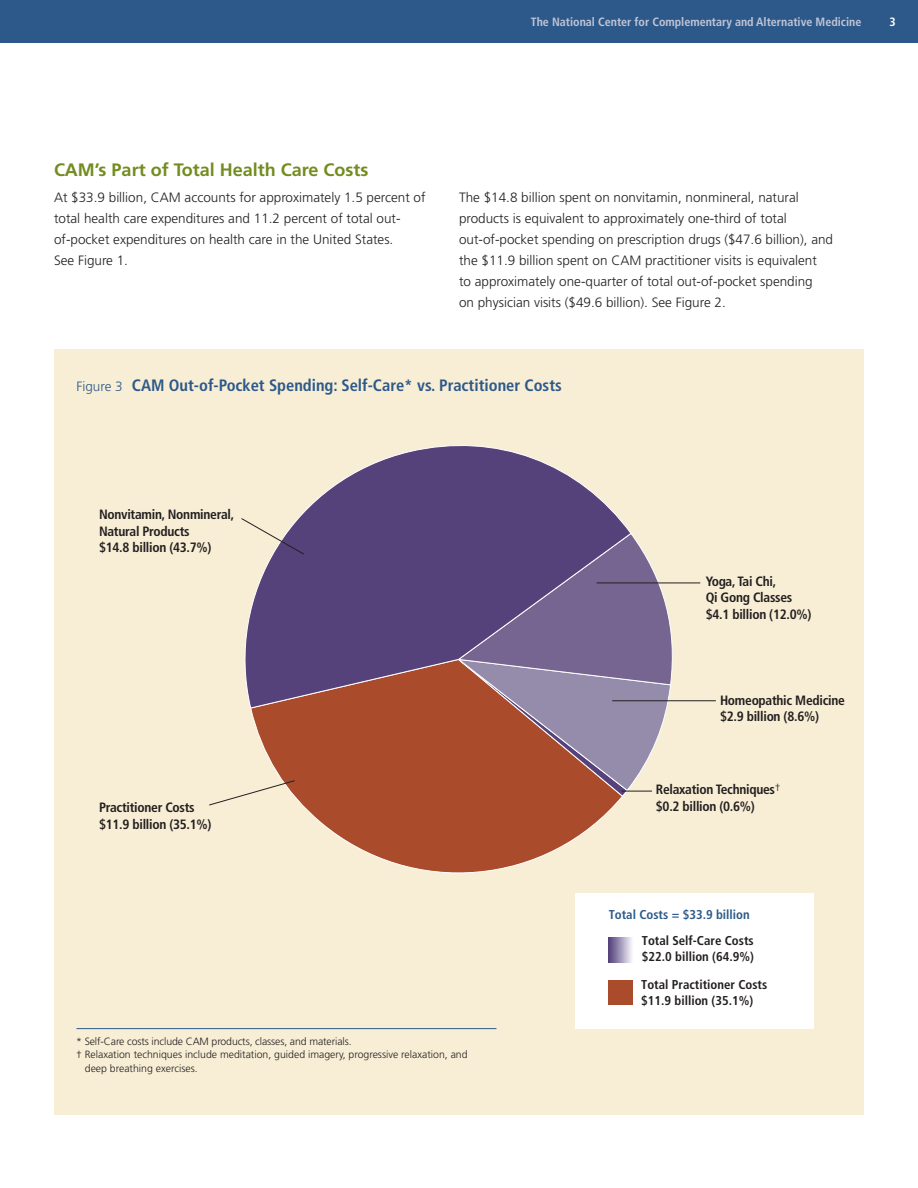
<style>
.page{position:relative;width:918px;height:1188px;background:#fff}
.page>*{position:absolute;margin:0;border:0;box-sizing:border-box;transform-origin:0 0}
.sub_head_1{font:700 18px "Frutiger";color:#738c1f}
.t1{font:700 condensed 16.5px "Frutiger";color:#2c598a}
.main_text{font:300 13.5px/21px "Frutiger";color:#231f20}
.main_text-2{font:700 condensed 13.5px/16.5px "Frutiger";letter-spacing:-.02em;color:#231f20}
.t2{font:700 condensed 12.9px/15.6px "Frutiger";color:#231f20}
.t3{font:700 condensed 12.9px "Frutiger";color:#2c598a}
.t4{font:700 condensed 12px "Frutiger";color:#c2c5d6}
.t5{font:700 condensed 12px "Frutiger";color:#fff}
.main_text-3{font:300 10.5px/13.5px "Frutiger";color:#231f20}
.s1{font-weight:300;font-stretch:normal;font-size:13.5px}
</style>
<div class="page">
<div style="left:54px;top:350px;width:810px;height:765px;background:#f7eed5"></div>
<div style="left:0;top:0;width:918px;height:42px;background:#2c598a"></div>
<svg style="left:250px;top:709px;width:371px;height:164px"></svg>
<svg style="left:457px;top:534px;width:220px;height:264px"></svg>
<svg style="left:245px;top:445px;width:387px;height:264px;background:#796387"></svg>
<div style="left:575px;top:893px;width:239px;height:136px;background:#fff"></div>
<svg style="left:608px;top:937px;width:24px;height:25px"></svg>
<div style="left:608px;top:980px;width:25px;height:25px;background:#aa4c2b"></div>
<hr style="left:76px;top:1028px;width:420px;height:1px;background:#2c598a">
<hr style="left:612px;top:700px;width:104px;height:1px;background:#231f20">
<hr style="left:597px;top:583px;width:103px;height:1px;background:#231f20">
<svg style="left:241px;top:517px;width:64px;height:38px"></svg>
<svg style="left:209px;top:780px;width:86px;height:26px"></svg>
<hr style="left:622px;top:791px;width:30px;height:1px;background:#231f20">
<p class="t4" style="left:531px;top:14px;width:332px">The National Center for Complementary and Alternative Medicine</p>
<p class="t5" style="left:889px;top:14px;width:8px">3</p>
<p class="sub_head_1" style="left:54px;top:159px;width:316px">CAM’s Part of Total Health Care Costs</p>
<p class="main_text" style="left:54px;top:187px;width:373px">At $33.9 billion, CAM accounts for approximately 1.5 percent of total health care expenditures and 11.2 percent of total out&shy;of-pocket expenditures on health care in the United States.<br>See Figure 1.</p>
<p class="main_text" style="left:459px;top:187px;width:376px">The $14.8 billion spent on nonvitamin, nonmineral, natural products is equivalent to approximately one-third of total out-of-pocket spending on prescription drugs ($47.6 billion), and the $11.9 billion spent on CAM practitioner visits is equivalent<br>to approximately one-quarter of total out-of-pocket spending<br>on physician visits ($49.6 billion). See Figure 2.</p>
<p class="t1" style="left:76px;top:375px;width:487px"><span class="s1">Figure 3</span> CAM Out-of-Pocket Spending: Self-Care* vs. Practitioner Costs</p>
<p class="main_text-2" style="left:99px;top:506px;width:137px">Nonvitamin, Nonmineral,<br>Natural Products</p>
<p class="main_text-2" style="left:99px;top:539px;width:114px">$14.8 billion (43.7%)</p>
<p class="main_text-2" style="left:706px;top:573px;width:72px">Yoga, Tai Chi,</p>
<p class="main_text-2" style="left:706px;top:589px;width:88px">Qi Gong Classes</p>
<p class="main_text-2" style="left:706px;top:606px;width:107px">$4.1 billion (12.0%)</p>
<p class="main_text-2" style="left:720px;top:692px;width:126px">Homeopathic Medicine</p>
<p class="main_text-2" style="left:720px;top:708px;width:101px">$2.9 billion (8.6%)</p>
<p class="main_text-2" style="left:656px;top:781px;width:126px">Relaxation Techniques<sup>†</sup></p>
<p class="main_text-2" style="left:99px;top:799px;width:97px">Practitioner Costs</p>
<p class="main_text-2" style="left:656px;top:798px;width:101px">$0.2 billion (0.6%)</p>
<p class="main_text-2" style="left:99px;top:816px;width:114px">$11.9 billion (35.1%)</p>
<p class="t3" style="left:609px;top:907px;width:143px">Total Costs = $33.9 billion</p>
<p class="t2" style="left:642px;top:933px;width:114px">Total Self-Care Costs $22.0 billion (64.9%)</p>
<p class="main_text-3" style="left:76px;top:1034px;width:277px">* Self-Care costs include CAM products, classes, and materials.</p>
<p class="main_text-3" style="left:85px;top:1048px;width:384px;text-indent:-9px">† Relaxation techniques include meditation, guided imagery, progressive relaxation, and deep breathing exercises.</p>
<p class="t2" style="left:641px;top:977px;width:128px">Total Practitioner Costs $11.9 billion (35.1%)</p>
</div>
